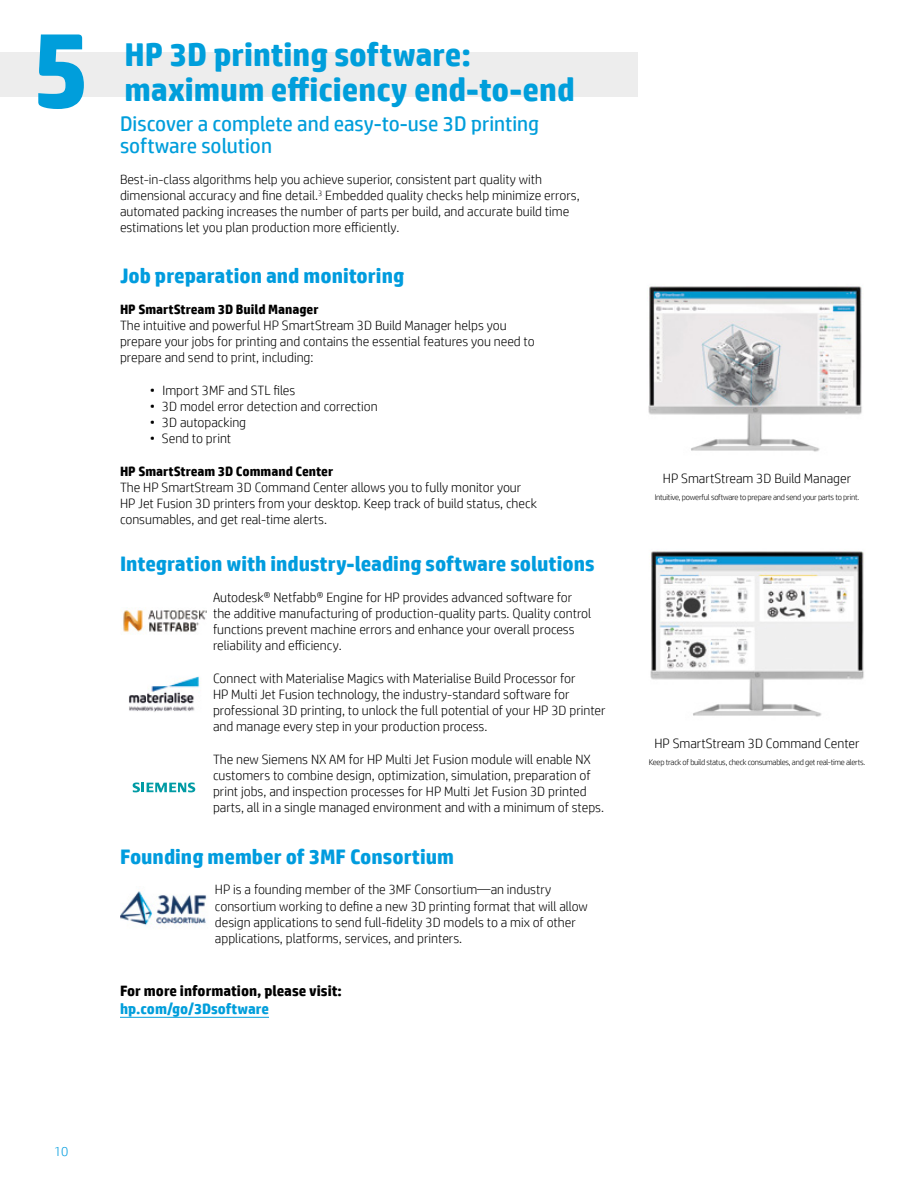
<style>
.page{position:relative;width:918px;height:1188px;background:#fff}
.page>*{position:absolute;margin:0;border:0;box-sizing:border-box;transform-origin:0 0}
.t1{font:700 108px "HP Simplified";color:#009edb}
.t2{font:700 33px/34.5px "HP Simplified";color:#009edb}
.t3{font:700 21px "HP Simplified";color:#009cde}
.t4{font:21px/22.5px "HP Simplified";color:#009edb}
.t5{font:700 15px "HP Simplified";color:#000}
.t6{font:700 15px "HP Simplified";color:#009edb}
.t7{font:300 13.5px/16.2px "HP Simplified";color:#000}
.t8{font:700 13.5px "HP Simplified";color:#000}
.t9{font:300 13.5px "HP Simplified";color:#009cde}
.t10{font:300 8.25px "HP Simplified";letter-spacing:-.03em;color:#000}
</style>
<div class="page">
<div style="left:0;top:52px;width:637px;height:45px;background:#ededed"></div>
<img style="left:129px;top:676px;width:71px;height:36px">
<img style="left:120px;top:891px;width:87px;height:35px">
<hr style="left:120px;top:1017px;width:149px;height:1px;background:#009edb">
<img style="left:123px;top:610px;width:83px;height:22px">
<img style="left:648px;top:286px;width:214px;height:166px">
<img style="left:650px;top:551px;width:214px;height:166px">
<svg style="left:133px;top:783px;width:62px;height:9px"></svg>
<h1 class="t1" style="left:31px;top:-1px;width:59px">5</h1>
<h2 class="t2" style="left:125px;top:38px;width:452px">HP 3D printing software: maximum efficiency end-to-end</h2>
<h3 class="t4" style="left:120px;top:112px;width:421px">Discover a complete and easy-to-use 3D printing software solution</h3>
<p class="t7" style="left:120px;top:171px;width:461px">Best-in-class algorithms help you achieve superior, consistent part quality with dimensional accuracy and fine detail.<sup>3</sup> Embedded quality checks help minimize errors, automated packing increases the number of parts per build, and accurate build time estimations let you plan production more efficiently.</p>
<h3 class="t3" style="left:120px;top:262px;width:286px">Job preparation and monitoring</h3>
<p class="t8" style="left:120px;top:300px;width:200px">HP SmartStream 3D Build Manager</p>
<p class="t7" style="left:120px;top:317px;width:416px">The intuitive and powerful HP SmartStream 3D Build Manager helps you prepare your jobs for printing and contains the essential features you need to prepare and send to print, including:</p>
<p class="t7" style="left:150px;top:382px;width:147px">• Import 3MF and STL files</p>
<p class="t7" style="left:150px;top:398px;width:230px">• 3D model error detection and correction</p>
<p class="t7" style="left:150px;top:414px;width:98px">• 3D autopacking</p>
<p class="t7" style="left:150px;top:430px;width:83px">• Send to print</p>
<p class="t8" style="left:120px;top:462px;width:215px">HP SmartStream 3D Command Center</p>
<p class="t7" style="left:120px;top:479px;width:418px">The HP SmartStream 3D Command Center allows you to fully monitor your<br>HP Jet Fusion 3D printers from your desktop. Keep track of build status, check consumables, and get real-time alerts.</p>
<h3 class="t3" style="left:120px;top:550px;width:476px">Integration with industry-leading software solutions</h3>
<p class="t7" style="left:213px;top:589px;width:380px">Autodesk® Netfabb® Engine for HP provides advanced software for the additive manufacturing of production-quality parts. Quality control functions prevent machine errors and enhance your overall process reliability and efficiency.</p>
<p class="t7" style="left:213px;top:670px;width:394px">Connect with Materialise Magics with Materialise Build Processor for<br>HP Multi Jet Fusion technology, the industry-standard software for professional 3D printing, to unlock the full potential of your HP 3D printer and manage every step in your production process.</p>
<p class="t7" style="left:213px;top:751px;width:393px">The new Siemens NX AM for HP Multi Jet Fusion module will enable NX customers to combine design, optimization, simulation, preparation of print jobs, and inspection processes for HP Multi Jet Fusion 3D printed parts, all in a single managed environment and with a minimum of steps.</p>
<h3 class="t3" style="left:120px;top:843px;width:335px">Founding member of 3MF Consortium</h3>
<p class="t7" style="left:215px;top:881px;width:374px">HP is a founding member of the 3MF Consortium—an industry consortium working to define a new 3D printing format that will allow design applications to send full-fidelity 3D models to a mix of other applications, platforms, services, and printers.</p>
<p class="t5" style="left:120px;top:981px;width:224px">For more information, please visit:</p>
<p class="t6" style="left:120px;top:999px;width:150px">hp.com/go/3Dsoftware</p>
<p class="t7" style="left:663px;top:469px;width:190px">HP SmartStream 3D Build Manager</p>
<p class="t10" style="left:655px;top:491px;width:206px">Intuitive, powerful software to prepare and send your parts to print.</p>
<p class="t7" style="left:654px;top:735px;width:207px">HP SmartStream 3D Command Center</p>
<p class="t10" style="left:649px;top:757px;width:218px">Keep track of build status, check consumables, and get real-time alerts.</p>
<p class="t9" style="left:54px;top:1143px;width:16px">10</p>
</div>
